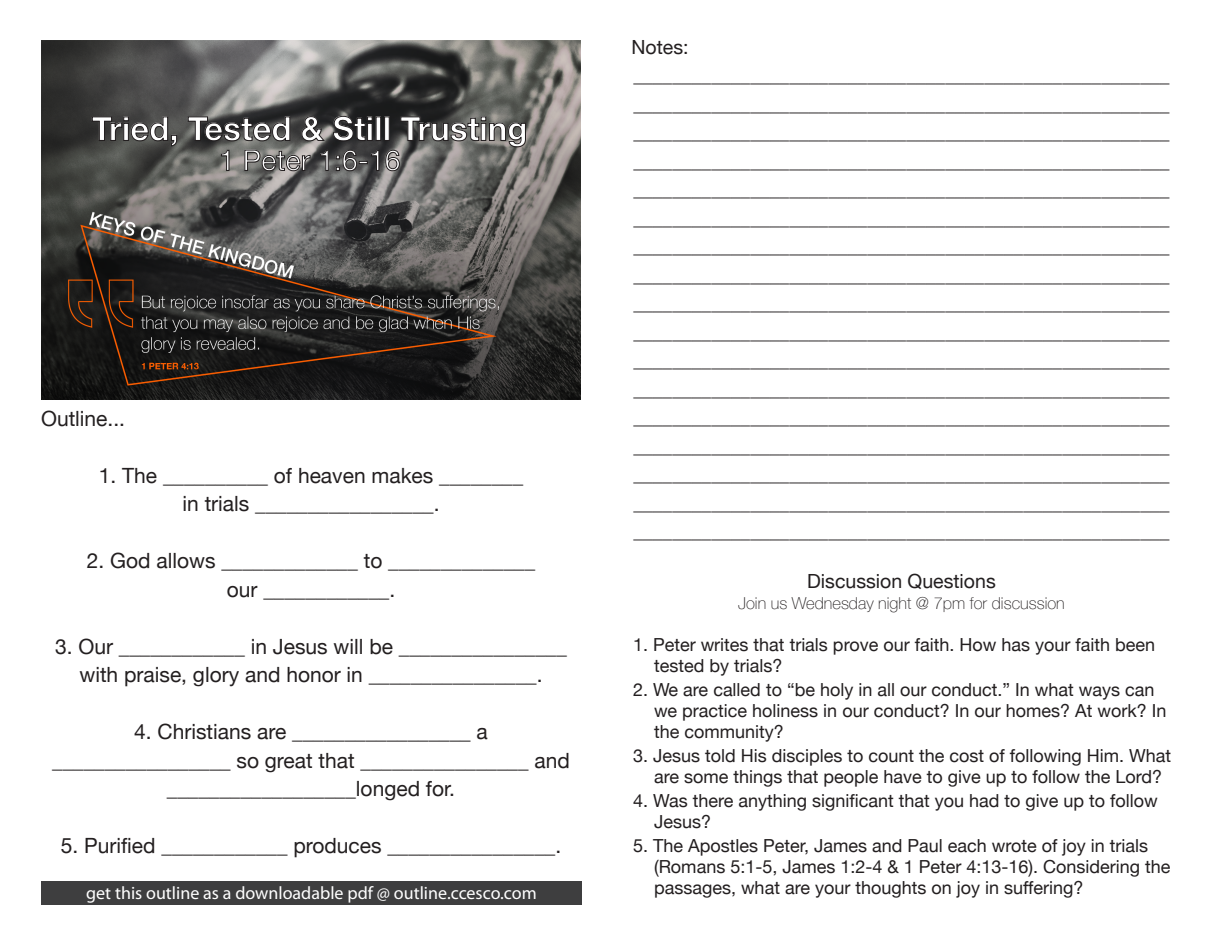
<style>
.page{position:relative;width:1215px;height:945px;background:#fff}
.page>*{position:absolute;margin:0;border:0;box-sizing:border-box;transform-origin:0 0}
.t1{font:700 33px "Helvetica Neue";color:#fff}
.t2{font:28.5px "Helvetica Neue";color:#fff}
.t3{font:21px/28.5px "Helvetica Neue";color:#231f20;text-align:center}
.t4{font:19.5px/28.5px "Helvetica Neue";color:#231f20}
.t5{font:18px/21px "Helvetica Neue";color:#231f20}
.t6{font:18px "Myriad Pro";color:#fff}
.t7{font:100 16.5px "Helvetica Neue";color:#231f20}
</style>
<div class="page">
<div style="left:41px;top:881px;width:541px;height:23px;background:#3e3e3f"></div>
<img style="left:41px;top:41px;width:540px;height:359px">
<svg style="left:92px;top:117px;width:85px;height:29px;background:#424240"></svg>
<svg style="left:188px;top:117px;width:102px;height:24px;background:#3a3a3a"></svg>
<svg style="left:302px;top:116px;width:23px;height:25px"></svg>
<svg style="left:333px;top:116px;width:40px;height:25px"></svg>
<div style="left:376px;top:117px;width:5px;height:24px;border:1px solid #231f20"></div>
<div style="left:384px;top:117px;width:5px;height:24px;border:1px solid #231f20"></div>
<svg style="left:221px;top:150px;width:8px;height:21px"></svg>
<svg style="left:244px;top:150px;width:67px;height:21px"></svg>
<svg style="left:320px;top:150px;width:9px;height:21px"></svg>
<svg style="left:336px;top:150px;width:43px;height:21px"></svg>
<svg style="left:385px;top:117px;width:141px;height:54px;background:#636260"></svg>
<h1 class="t1" style="left:92px;top:103px;width:437px">Tried, Tested &amp; Still Trusting</h1>
<h2 class="t2" style="left:219px;top:140px;width:183px">1 Peter 1:6-16</h2>
<p class="t3" style="left:41px;top:405px;width:86px">Outline...</p>
<p class="t3" style="left:99px;top:462px;width:426px">1. The __________ of heaven makes ________ in trials _________________.</p>
<p class="t3" style="left:87px;top:548px;width:450px">2. God allows _____________ to ______________ our ____________.</p>
<p class="t3" style="left:55px;top:633px;width:513px">3. Our ____________ in Jesus will be ________________ with praise, glory and honor in ________________.</p>
<p class="t3" style="left:52px;top:719px;width:519px">4. Christians are _________________ a _________________ so great that ________________ and __________________longed for.</p>
<p class="t3" style="left:61px;top:833px;width:502px">5. Purified ____________ produces ________________.</p>
<p class="t6" style="left:86px;top:882px;width:452px">get this outline as a downloadable pdf @ outline.ccesco.com</p>
<p class="t4" style="left:632px;top:34px;width:540px">Notes: _______________________________________________________ _______________________________________________________ _______________________________________________________ _______________________________________________________ _______________________________________________________ _______________________________________________________ _______________________________________________________ _______________________________________________________ _______________________________________________________ _______________________________________________________ _______________________________________________________ _______________________________________________________ _______________________________________________________ _______________________________________________________ _______________________________________________________ _______________________________________________________ _______________________________________________________</p>
<p class="t4" style="left:807px;top:568px;width:190px">Discussion Questions</p>
<p class="t7" style="left:738px;top:590px;width:328px">Join us Wednesday night @ 7pm for discussion</p>
<p class="t5" style="left:654px;top:635px;width:503px;text-indent:-21px">1. Peter writes that trials prove our faith. How has your faith been tested by trials?</p>
<p class="t5" style="left:654px;top:680px;width:514px;text-indent:-21px">2. We are called to “be holy in all our conduct.” In what ways can we practice holiness in our conduct? In our homes? At work? In the community?</p>
<p class="t5" style="left:654px;top:746px;width:519px;text-indent:-21px">3. Jesus told His disciples to count the cost of following Him. What are some things that people have to give up to follow the Lord?</p>
<p class="t5" style="left:654px;top:791px;width:505px;text-indent:-21px">4. Was there anything significant that you had to give up to follow<br>Jesus?</p>
<p class="t5" style="left:654px;top:836px;width:518px;text-indent:-21px">5. The Apostles Peter, James and Paul each wrote of joy in trials (Romans 5:1-5, James 1:2-4 &amp; 1 Peter 4:13-16). Considering the passages, what are your thoughts on joy in suffering?</p>
</div>
